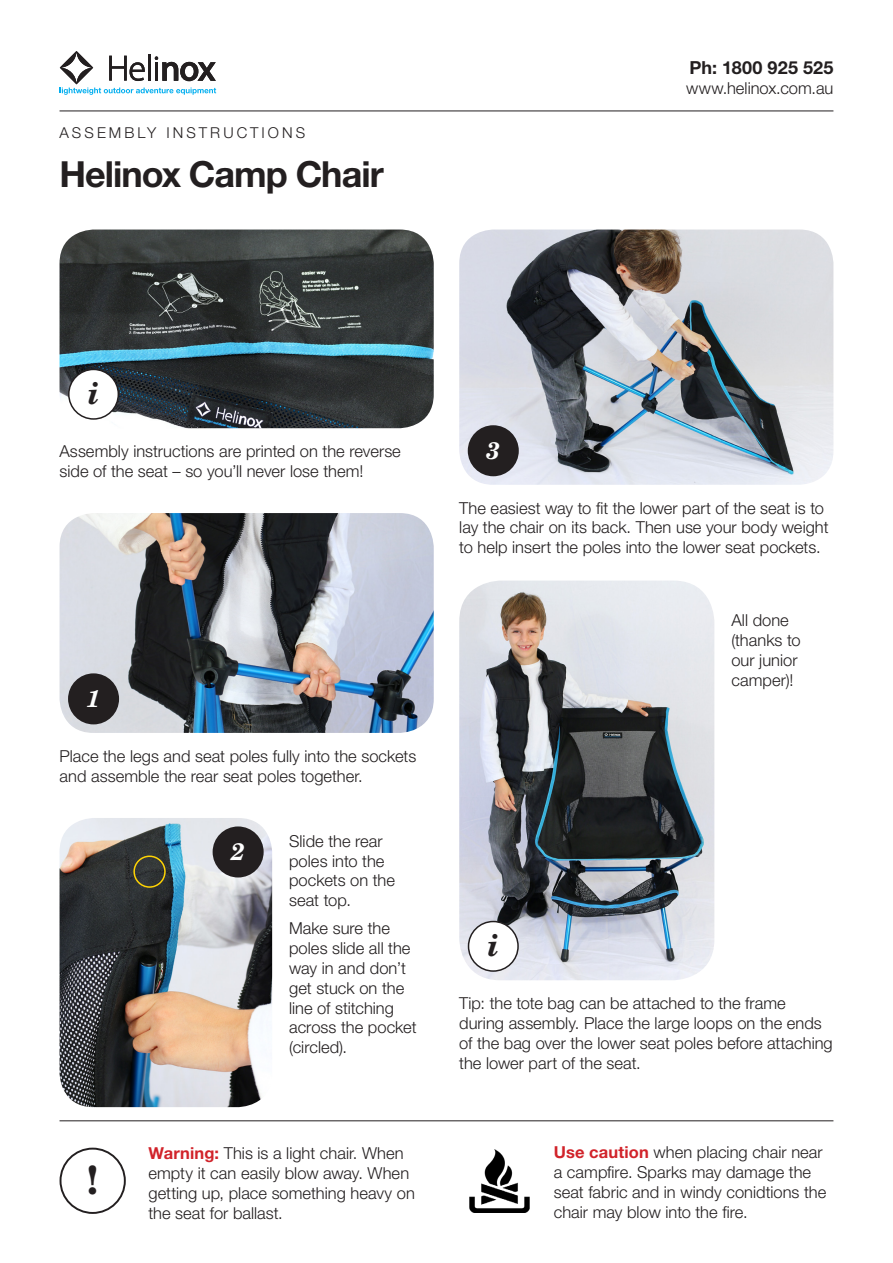
<style>
.page{position:relative;width:893px;height:1263px;background:#fff}
.page>*{position:absolute;margin:0;border:0;box-sizing:border-box;transform-origin:0 0}
.i__info{font:700 39px "New Century Schlbk LT Std";color:#231f20}
.Product_Name{font:700 36px "Helvetica Neue LT Std";letter-spacing:-.025em;color:#231f20}
.i__info-2{font:italic 700 30px "New Century Schlbk LT Std";color:#231f20}
.Number{font:italic 700 24px "New Century Schlbk LT Std";color:#fff}
.t1{font:700 18px "Helvetica Neue LT Std";letter-spacing:.01em;color:#231f20}
.Body_text{font:300 16.5px/19.8px "Helvetica Neue LT Std";color:#231f20}
.t2{font:300 15px "Helvetica Neue LT Std";letter-spacing:.205em;color:#231f20}
.s1{font-weight:700;color:#d1232a}
</style>
<div class="page">
<svg style="left:60px;top:51px;width:156px;height:44px"></svg>
<hr style="left:60px;top:111px;width:773px;height:1px;background:#231f20">
<img style="left:60px;top:230px;width:374px;height:198px">
<img style="left:60px;top:513px;width:374px;height:220px">
<img style="left:60px;top:818px;width:212px;height:289px">
<img style="left:459px;top:230px;width:374px;height:255px">
<img style="left:459px;top:580px;width:255px;height:400px">
<div style="left:68px;top:673px;width:51px;height:51px;background:#231f20;border-radius:50%"></div>
<div style="left:468px;top:425px;width:51px;height:51px;background:#231f20;border-radius:50%"></div>
<div style="left:213px;top:826px;width:51px;height:51px;background:#231f20;border-radius:50%"></div>
<div style="left:69px;top:369px;width:49px;height:50px;background:#fff;border-radius:50%"></div>
<div style="left:68px;top:369px;width:51px;height:51px;border:2px solid #231f20;border-radius:50%"></div>
<div style="left:468px;top:921px;width:50px;height:50px;background:#fff;border-radius:50%"></div>
<div style="left:468px;top:921px;width:51px;height:51px;border:2px solid #231f20;border-radius:50%"></div>
<div style="left:133px;top:855px;width:33px;height:33px;border:2px solid #fed304;border-radius:50%"></div>
<div style="left:60px;top:1147px;width:66px;height:67px;border:2px solid #231f20;border-radius:50%"></div>
<img style="left:469px;top:1149px;width:61px;height:64px">
<hr style="left:60px;top:1120px;width:773px;height:1px;background:#231f20">
<p class="t2" style="left:60px;top:124px;width:247px">ASSEMBLY INSTRUCTIONS</p>
<p class="Product_Name" style="left:60px;top:152px;width:326px">Helinox Camp Chair</p>
<p class="t1" style="left:690px;top:56px;width:145px">Ph: 1800 925 525</p>
<p class="Body_text" style="left:686px;top:77px;width:149px">www.helinox.com.au</p>
<p class="i__info-2" style="left:88px;top:375px;width:13px">i</p>
<p class="Body_text" style="left:60px;top:441px;width:343px">Assembly instructions are printed on the reverse side of the seat – so you’ll never lose them!</p>
<p class="Number" style="left:87px;top:683px;width:15px">1</p>
<p class="Body_text" style="left:60px;top:746px;width:358px">Place the legs and seat poles fully into the sockets and assemble the rear seat poles together.</p>
<p class="Number" style="left:231px;top:836px;width:15px">2</p>
<p class="Body_text" style="left:289px;top:831px;width:107px">Slide the rear poles into the pockets on the seat top.</p>
<p class="Body_text" style="left:289px;top:918px;width:129px">Make sure the poles slide all the way in and don’t get stuck on the line of stitching across the pocket (circled).</p>
<p class="Number" style="left:486px;top:435px;width:15px">3</p>
<p class="Body_text" style="left:459px;top:497px;width:371px">The easiest way to fit the lower part of the seat is to lay the chair on its back. Then use your body weight to help insert the poles into the lower seat pockets.</p>
<p class="i__info-2" style="left:487px;top:927px;width:13px">i</p>
<p class="Body_text" style="left:731px;top:610px;width:71px">All done (thanks to our junior camper)!</p>
<p class="Body_text" style="left:459px;top:993px;width:375px">Tip: the tote bag can be attached to the frame during assembly. Place the large loops on the ends of the bag over the lower seat poles before attaching the lower part of the seat.</p>
<p class="i__info" style="left:87px;top:1155px;width:13px">!</p>
<p class="Body_text" style="left:148px;top:1143px;width:268px"><span class="s1">Warning:</span> This is a light chair. When empty it can easily blow away. When getting up, place something heavy on the seat for ballast.</p>
<p class="Body_text" style="left:554px;top:1142px;width:274px"><span class="s1">Use caution</span> when placing chair near a campfire. Sparks may damage the seat fabric and in windy conidtions the chair may blow into the fire.</p>
</div>
